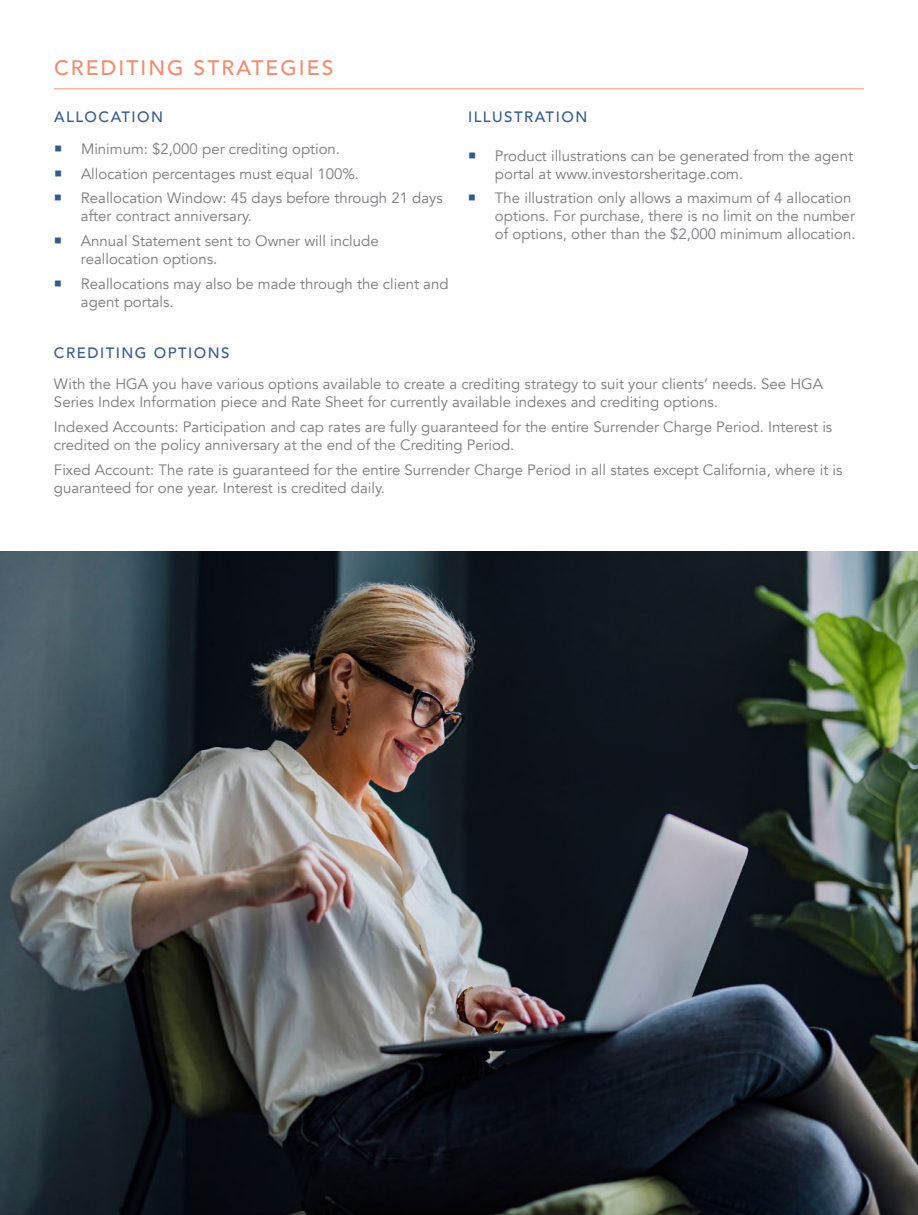
<style>
.page{position:relative;width:918px;height:1215px;background:#fff}
.page>*{position:absolute;margin:0;border:0;box-sizing:border-box;transform-origin:0 0}
.t1{font:500 21px "Avenir";letter-spacing:.1em;color:#f58b6f}
.t2{font:15px/18px "Avenir";color:#797a7d}
.t3{font:500 15px "Avenir";letter-spacing:.1em;color:#335a8e}
</style>
<div class="page">
<hr style="left:54px;top:89px;width:810px;height:1px;background:#f58b6f">
<img style="left:0;top:551px;width:918px;height:664px">
<h1 class="t1" style="left:54px;top:50px;width:281px">CREDITING STRATEGIES</h1>
<p class="t3" style="left:54px;top:104px;width:111px">ALLOCATION</p>
<p class="t2" style="left:81px;top:136px;width:363px;line-height:24.8px">Minimum: $2,000 per crediting option.<br>Allocation percentages must equal 100%.<br>Reallocation Window: 45 days before through 21 days</p>
<p class="t2" style="left:81px;top:204px;width:299px;line-height:24.8px">after contract anniversary.<br>Annual Statement sent to Owner will include</p>
<p class="t2" style="left:81px;top:247px;width:369px;line-height:24.8px">reallocation options.<br>Reallocations may also be made through the client and</p>
<p class="t2" style="left:81px;top:293px;width:94px">agent portals.</p>
<p class="t3" style="left:468px;top:104px;width:121px">ILLUSTRATION</p>
<p class="t2" style="left:495px;top:147px;width:359px">Product illustrations can be generated from the agent portal at www.investorsheritage.com.</p>
<p class="t2" style="left:495px;top:189px;width:362px">The illustration only allows a maximum of 4 allocation options. For purchase, there is no limit on the number of options, other than the $2,000 minimum allocation.</p>
<p class="t3" style="left:54px;top:340px;width:177px">CREDITING OPTIONS</p>
<p class="t2" style="left:54px;top:375px;width:771px">With the HGA you have various options available to create a crediting strategy to suit your clients’ needs. See HGA<br>Series Index Information piece and Rate Sheet for currently available indexes and crediting options.</p>
<p class="t2" style="left:54px;top:418px;width:780px">Indexed Accounts: Participation and cap rates are fully guaranteed for the entire Surrender Charge Period. Interest is credited on the policy anniversary at the end of the Crediting Period.</p>
<p class="t2" style="left:54px;top:461px;width:790px">Fixed Account: The rate is guaranteed for the entire Surrender Charge Period in all states except California, where it is guaranteed for one year. Interest is credited daily.</p>
</div>
